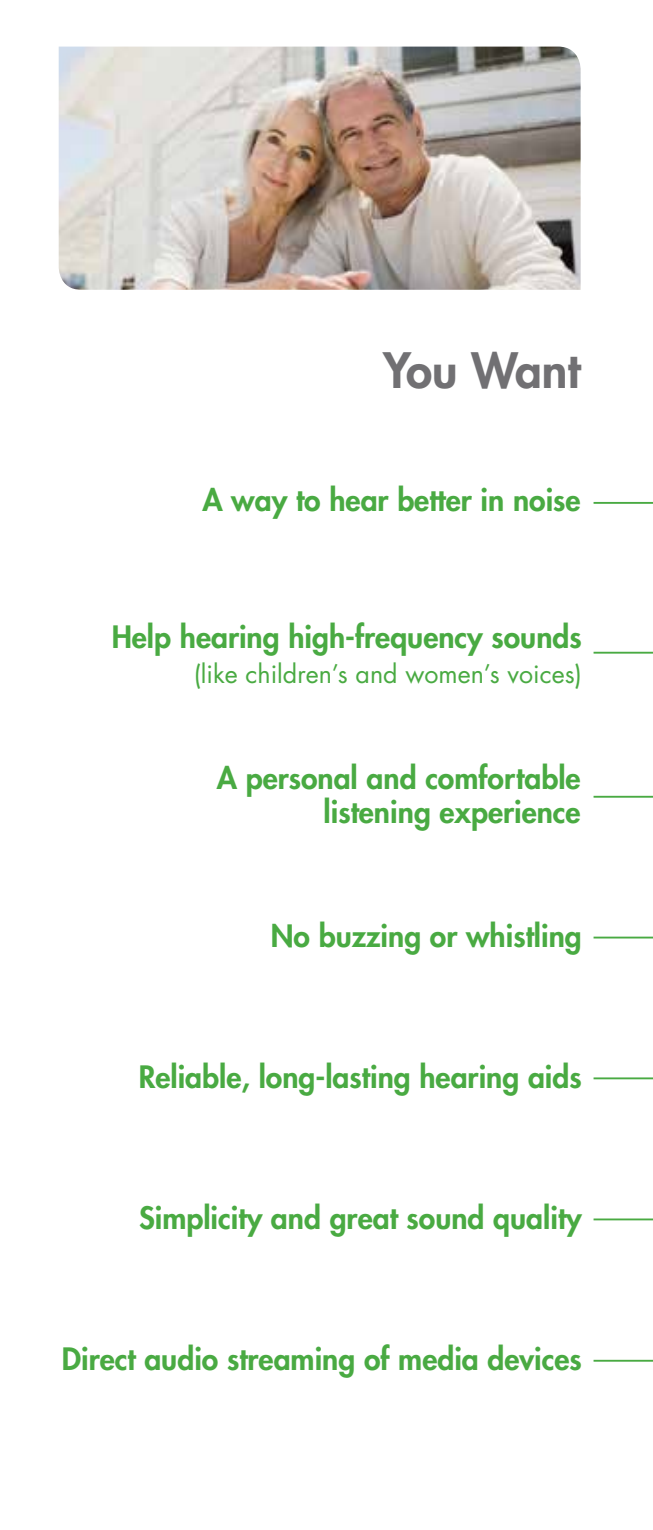
<style>
.page{position:relative;width:653px;height:1530px;background:#fff}
.page>*{position:absolute;margin:0;border:0;box-sizing:border-box;transform-origin:0 0}
.t1{font:800 47.5px "Futura Std";color:#717073}
.t2{font:800 30px/33.8px "Futura Std";color:#49aa42;text-align:right}
.t3{font:25px "Futura Std";color:#49aa42}
</style>
<div class="page">
<svg style="left:623px;top:651px;width:29px;height:709px"></svg>
<hr style="left:593px;top:502px;width:59px;height:2px;background:#49aa42">
<hr style="left:593px;top:796px;width:59px;height:2px;background:#49aa42">
<hr style="left:593px;top:937px;width:59px;height:2px;background:#49aa42">
<hr style="left:593px;top:1077px;width:59px;height:2px;background:#49aa42">
<hr style="left:593px;top:1219px;width:59px;height:1px;background:#49aa42">
<hr style="left:593px;top:1360px;width:59px;height:2px;background:#49aa42">
<img style="left:59px;top:47px;width:521px;height:243px">
<hr style="left:593px;top:652px;width:59px;height:2px;background:#49aa42">
<h1 class="t1" style="left:383px;top:340px;width:199px">You Want</h1>
<p class="t2" style="left:202px;top:483px;width:380px">A way to hear better in noise</p>
<p class="t2" style="left:112px;top:620px;width:471px">Help hearing high-frequency sounds</p>
<p class="t3" style="left:194px;top:657px;width:389px">(like children’s and women’s voices)</p>
<p class="t2" style="left:217px;top:761px;width:365px">A personal and comfortable listening experience</p>
<p class="t2" style="left:271px;top:919px;width:312px">No buzzing or whistling</p>
<p class="t2" style="left:139px;top:1060px;width:444px">Reliable, long-lasting hearing aids</p>
<p class="t2" style="left:139px;top:1201px;width:444px">Simplicity and great sound quality</p>
<p class="t2" style="left:62px;top:1342px;width:521px">Direct audio streaming of media devices</p>
</div>
